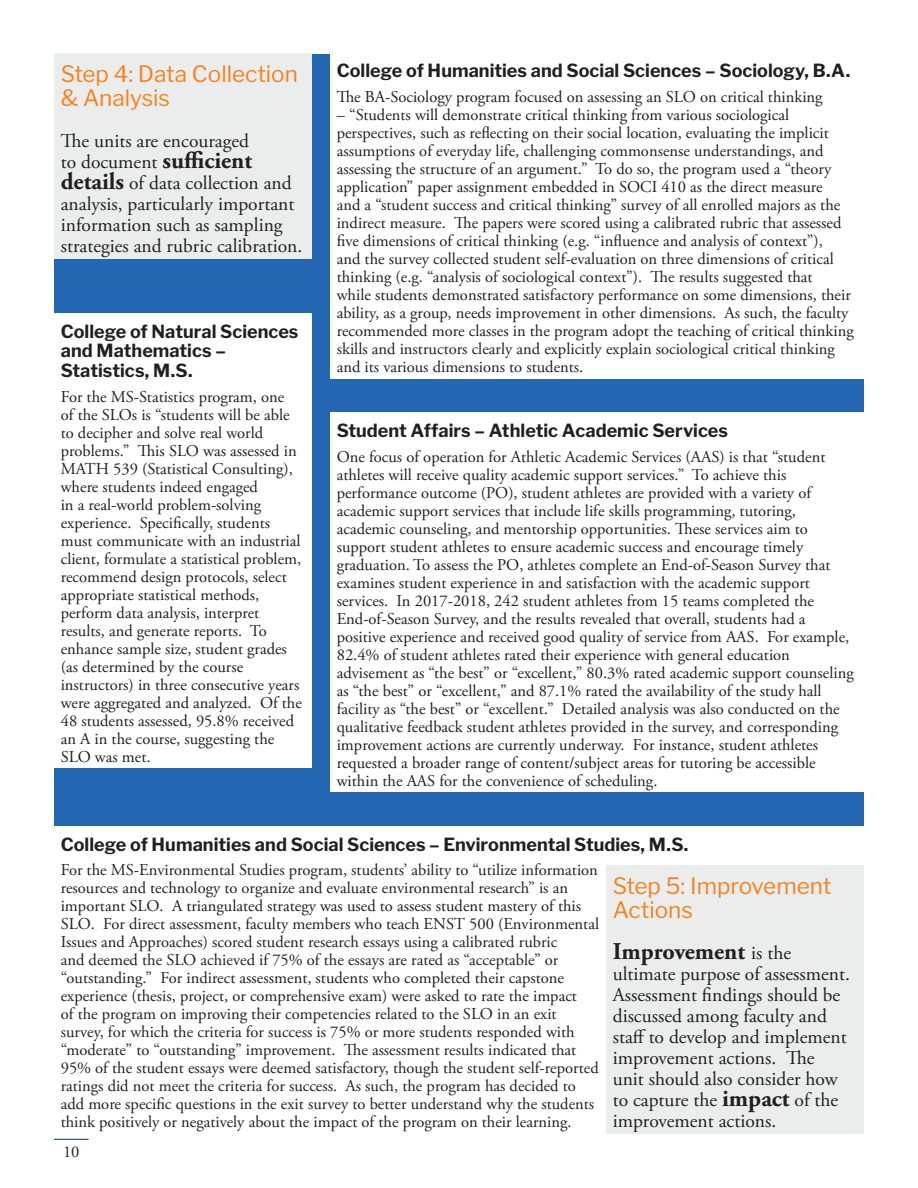
<style>
.page{position:relative;width:918px;height:1188px;background:#fff}
.page>*{position:absolute;margin:0;border:0;box-sizing:border-box;transform-origin:0 0}
.t1{font:700 24px "Adobe Garamond Pro";color:#231f20}
.t2{font:22.5px/24px "Libre Franklin";color:#f5821f}
.t3{font:19.5px/21px "Adobe Garamond Pro";color:#231f20}
.t4{font:700 18px/19.5px "Libre Franklin";color:#231f20}
.t5{font:16.5px/18px "Adobe Garamond Pro";color:#231f20}
.s1{font-weight:700;font-size:24px}
.s2{font-weight:400;font-size:19.5px}
</style>
<div class="page">
<div style="left:54px;top:54px;width:810px;height:1080px;background:#2366b1"></div>
<div style="left:54px;top:53px;width:258px;height:206px;background:#ebecec"></div>
<div style="left:54px;top:826px;width:810px;height:309px;background:#fff"></div>
<div style="left:54px;top:314px;width:258px;height:454px;background:#fff"></div>
<div style="left:330px;top:413px;width:534px;height:379px;background:#fff"></div>
<div style="left:330px;top:53px;width:534px;height:326px;background:#fff"></div>
<div style="left:606px;top:866px;width:258px;height:268px;background:#ebecec"></div>
<hr style="left:54px;top:1139px;width:35px;height:1px;background:#003563">
<h2 class="t2" style="left:61px;top:62px;width:239px">Step 4: Data Collection &amp; Analysis</h2>
<h2 class="t3" style="left:61px;top:132px;width:243px">Te units are encouraged<br>to document <span class="s1">sufcient details</span> of data collection and analysis, particularly important information such as sampling strategies and rubric calibration.</h2>
<h3 class="t4" style="left:61px;top:322px;width:239px">College of Natural Sciences and Mathematics –<br>Statistics, M.S.</h3>
<p class="t5" style="left:61px;top:389px;width:243px">For the MS-Statistics program, one of the SLOs is “students will be able to decipher and solve real world problems.” Tis SLO was assessed in MATH 539 (Statistical Consulting), where students indeed engaged<br>in a real-world problem-solving experience. Specifcally, students must communicate with an industrial client, formulate a statistical problem, recommend design protocols, select appropriate statistical methods, perform data analysis, interpret results, and generate reports. To enhance sample size, student grades (as determined by the course instructors) in three consecutive years were aggregated and analyzed. Of the 48 students assessed, 95.8% received an A in the course, suggesting the SLO was met.</p>
<h3 class="t4" style="left:337px;top:61px;width:515px">College of Humanities and Social Sciences – Sociology, B.A.</h3>
<p class="t5" style="left:337px;top:89px;width:487px">Te BA-Sociology program focused on assessing an SLO on critical thinking</p>
<p class="t5" style="left:337px;top:107px;width:518px">– “Students will demonstrate critical thinking from various sociological perspectives, such as refecting on their social location, evaluating the implicit assumptions of everyday life, challenging commonsense understandings, and assessing the structure of an argument.” To do so, the program used a “theory application” paper assignment embedded in SOCI 410 as the direct measure<br>and a “student success and critical thinking” survey of all enrolled majors as the indirect measure. Te papers were scored using a calibrated rubric that assessed fve dimensions of critical thinking (e.g. “infuence and analysis of context”),<br>and the survey collected student self-evaluation on three dimensions of critical thinking (e.g. “analysis of sociological context”). Te results suggested that<br>while students demonstrated satisfactory performance on some dimensions, their ability, as a group, needs improvement in other dimensions. As such, the faculty recommended more classes in the program adopt the teaching of critical thinking skills and instructors clearly and explicitly explain sociological critical thinking and its various dimensions to students.</p>
<h3 class="t4" style="left:337px;top:421px;width:393px">Student Affairs – Athletic Academic Services</h3>
<p class="t5" style="left:337px;top:449px;width:519px">One focus of operation for Athletic Academic Services (AAS) is that “student athletes will receive quality academic support services.” To achieve this performance outcome (PO), student athletes are provided with a variety of academic support services that include life skills programming, tutoring, academic counseling, and mentorship opportunities. Tese services aim to support student athletes to ensure academic success and encourage timely graduation. To assess the PO, athletes complete an End-of-Season Survey that examines student experience in and satisfaction with the academic support services. In 2017-2018, 242 student athletes from 15 teams completed the End-of-Season Survey, and the results revealed that overall, students had a positive experience and received good quality of service from AAS. For example, 82.4% of student athletes rated their experience with general education advisement as “the best” or “excellent,” 80.3% rated academic support counseling as “the best” or “excellent,” and 87.1% rated the availability of the study hall facility as “the best” or “excellent.” Detailed analysis was also conducted on the qualitative feedback student athletes provided in the survey, and corresponding improvement actions are currently underway. For instance, student athletes requested a broader range of content/subject areas for tutoring be accessible within the AAS for the convenience of scheduling.</p>
<h3 class="t4" style="left:61px;top:834px;width:629px">College of Humanities and Social Sciences – Environmental Studies, M.S.</h3>
<p class="t5" style="left:61px;top:862px;width:540px">For the MS-Environmental Studies program, students’ ability to “utilize information resources and technology to organize and evaluate environmental research” is an important SLO. A triangulated strategy was used to assess student mastery of this SLO. For direct assessment, faculty members who teach ENST 500 (Environmental Issues and Approaches) scored student research essays using a calibrated rubric<br>and deemed the SLO achieved if 75% of the essays are rated as “acceptable” or “outstanding.” For indirect assessment, students who completed their capstone experience (thesis, project, or comprehensive exam) were asked to rate the impact<br>of the program on improving their competencies related to the SLO in an exit survey, for which the criteria for success is 75% or more students responded with “moderate” to “outstanding” improvement. Te assessment results indicated that 95% of the student essays were deemed satisfactory, though the student self-reported ratings did not meet the criteria for success. As such, the program has decided to add more specifc questions in the exit survey to better understand why the students think positively or negatively about the impact of the program on their learning.</p>
<p class="t5" style="left:63px;top:1145px;width:18px">10</p>
<h2 class="t2" style="left:613px;top:874px;width:220px">Step 5: Improvement<br>Actions</h2>
<h2 class="t1" style="left:613px;top:937px;width:180px">Improvement <span class="s2">is the</span></h2>
<h2 class="t3" style="left:613px;top:965px;width:239px">ultimate purpose of assessment.<br>Assessment fndings should be discussed among faculty and staf to develop and implement improvement actions. Te unit should also consider how to capture the <span class="s1">impact</span> of the improvement actions.</h2>
</div>
